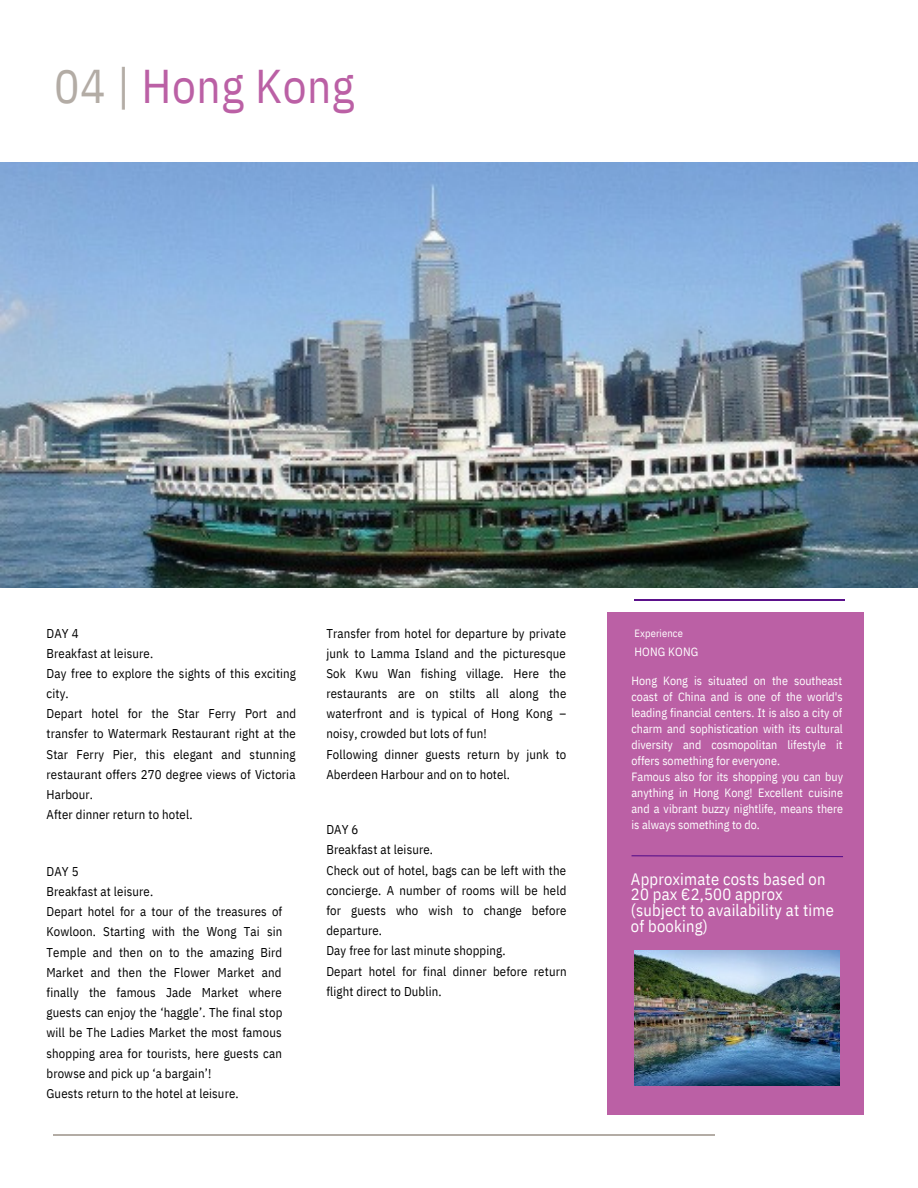
<style>
.page{position:relative;width:918px;height:1188px;background:#fff}
.page>*{position:absolute;margin:0;border:0;box-sizing:border-box;transform-origin:0 0}
.t1{font:47.25px "IBM Plex Sans Cond";letter-spacing:.01em;color:#bb60a5}
.t2{font:16.5px/15.8px "IBM Plex Sans Cond";letter-spacing:.01em;color:#fff}
.t3{font:12.75px/20.2px "IBM Plex Sans Cond";letter-spacing:.01em;color:#000}
.t4{font:12px/16px "IBM Plex Sans Cond";color:#fff}
.t5{font:10.5px "IBM Plex Sans Cond";letter-spacing:.01em;color:#fff}
.s1{color:#b3aca5}
</style>
<div class="page">
<div style="left:607px;top:612px;width:257px;height:503px;background:#bb60a5"></div>
<hr style="left:634px;top:600px;width:210px;height:1px;background:#5b118b">
<hr style="left:54px;top:1134px;width:810px;height:2px;background:#b3aca5">
<div style="left:715px;top:1134px;width:167px;height:32px;background:#fff"></div>
<img style="left:0;top:162px;width:918px;height:425px">
<img style="left:634px;top:950px;width:205px;height:136px">
<svg style="left:631px;top:855px;width:212px;height:3px"></svg>
<h1 class="t1" style="left:54px;top:54px;width:302px"><span class="s1">04 |</span> Hong Kong</h1>
<p class="t3" style="left:46px;top:623px;width:251px">DAY 4<br>Breakfast at leisure.<br>Day free to explore the sights of this exciting city.<br>Depart hotel for the Star Ferry Port and transfer to Watermark Restaurant right at the<br>Star Ferry Pier, this elegant and stunning restaurant offers 270 degree views of Victoria<br>Harbour.<br>After dinner return to hotel.</p>
<p class="t3" style="left:46px;top:861px;width:237px">DAY 5<br>Breakfast at leisure.<br>Depart hotel for a tour of the treasures of Kowloon. Starting with the Wong Tai sin Temple and then on to the amazing Bird Market and then the Flower Market and finally the famous Jade Market where guests can enjoy the ‘haggle’. The final stop will be The Ladies Market the most famous shopping area for tourists, here guests can browse and pick up ‘a bargain’!<br>Guests return to the hotel at leisure.</p>
<p class="t3" style="left:326px;top:623px;width:242px">Transfer from hotel for departure by private junk to Lamma Island and the picturesque Sok Kwu Wan fishing village. Here the restaurants are on stilts all along the waterfront and is typical of Hong Kong – noisy, crowded but lots of fun!<br>Following dinner guests return by junk to Aberdeen Harbour and on to hotel.</p>
<p class="t5" style="left:634px;top:626px;width:50px">Experience</p>
<p class="t4" style="left:634px;top:643px;width:65px">HONG KONG</p>
<p class="t4" style="left:632px;top:673px;width:213px">Hong Kong is situated on the southeast coast of China and is one of the world's leading financial centers. It is also a city of charm and sophistication with its cultural diversity and cosmopolitan lifestyle it offers something for everyone.<br>Famous also for its shopping you can buy anything in Hong Kong! Excellent cuisine and a vibrant buzzy nightlife, means there is always something to do.</p>
<p class="t3" style="left:326px;top:819px;width:242px">DAY 6<br>Breakfast at leisure.<br>Check out of hotel, bags can be left with the concierge. A number of rooms will be held for guests who wish to change before departure.<br>Day free for last minute shopping.<br>Depart hotel for final dinner before return flight direct to Dublin.</p>
<p class="t2" style="left:631px;top:870px;width:204px">Approximate costs based on<br>20 pax €2,500 approx (subject to availability at time of booking)</p>
</div>
